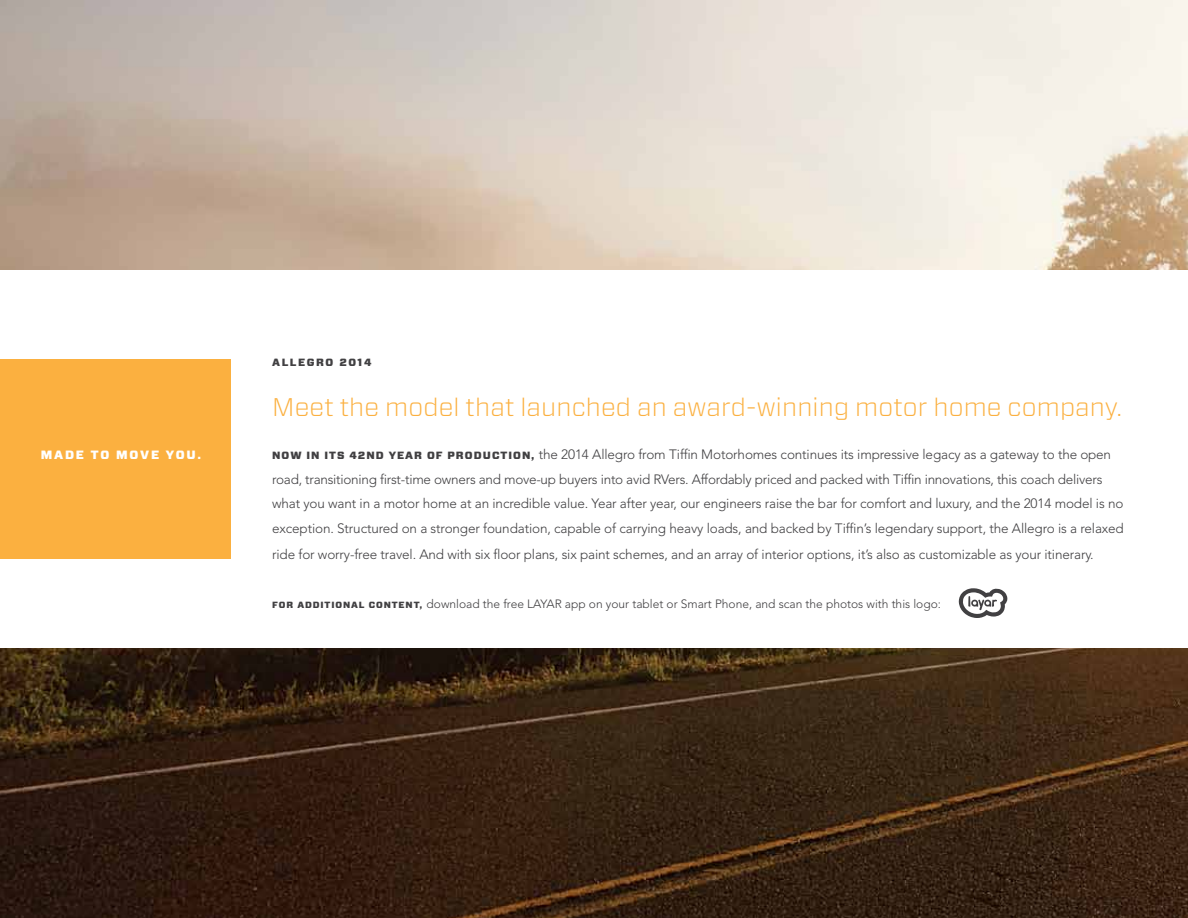
<style>
.page{position:relative;width:1188px;height:918px;background:#fff}
.page>*{position:absolute;margin:0;border:0;box-sizing:border-box;transform-origin:0 0}
.t1{font:300 25.5px "Vitesse Sans";letter-spacing:.005em;color:#fbb040}
.t2{font:300 13.5px/24.9px "Avenir LT Std";letter-spacing:-.01em;color:#414042}
.t3{font:300 12px "Avenir LT Std";color:#414042}
.t4{font:900 12px "Vitesse Sans";letter-spacing:.15em;color:#fff}
.t5{font:900 10.5px "Vitesse Sans";letter-spacing:.15em;color:#414042}
.s1{font-family:"Vitesse Sans";font-weight:900;font-size:10.5px}
.s2{font-family:"Vitesse Sans";font-weight:900;font-size:9px}
</style>
<div class="page">
<img style="left:0;top:0;width:1188px;height:918px">
<div style="left:0;top:270px;width:1188px;height:378px;background:#fff"></div>
<div style="left:0;top:359px;width:231px;height:199px;background:#fbb040"></div>
<svg style="left:959px;top:588px;width:48px;height:30px"></svg>
<p class="t4" style="left:41px;top:447px;width:161px">MADE TO MOVE YOU.</p>
<p class="t5" style="left:272px;top:355px;width:101px">ALLEGRO 2014</p>
<h1 class="t1" style="left:272px;top:389px;width:851px">Meet the model that launched an award-winning motor home company.</h1>
<p class="t2" style="left:272px;top:442px;width:853px"><span class="s1">N OW IN ITS 42ND YEAR OF PRODUCTION,</span> the 2014 Allegro from Tiffin Motorhomes continues its impressive legacy as a gateway to the open road, transitioning first-time owners and move-up buyers into avid RVers. Affordably priced and packed with Tiffin innovations, this coach delivers what you want in a motor home at an incredible value. Year after year, our engineers raise the bar for comfort and luxury, and the 2014 model is no exception. Structured on a stronger foundation, capable of carrying heavy loads, and backed by Tiffin’s legendary support, the Allegro is a relaxed ride for worry-free travel. And with six floor plans, six paint schemes, and an array of interior options, it’s also as customizable as your itinerary.</p>
<p class="t3" style="left:272px;top:596px;width:670px"><span class="s2">FOR ADDITIONAL CONTENT,</span> download the free LAYAR app on your tablet or Smart Phone, and scan the photos with this logo:</p>
</div>
